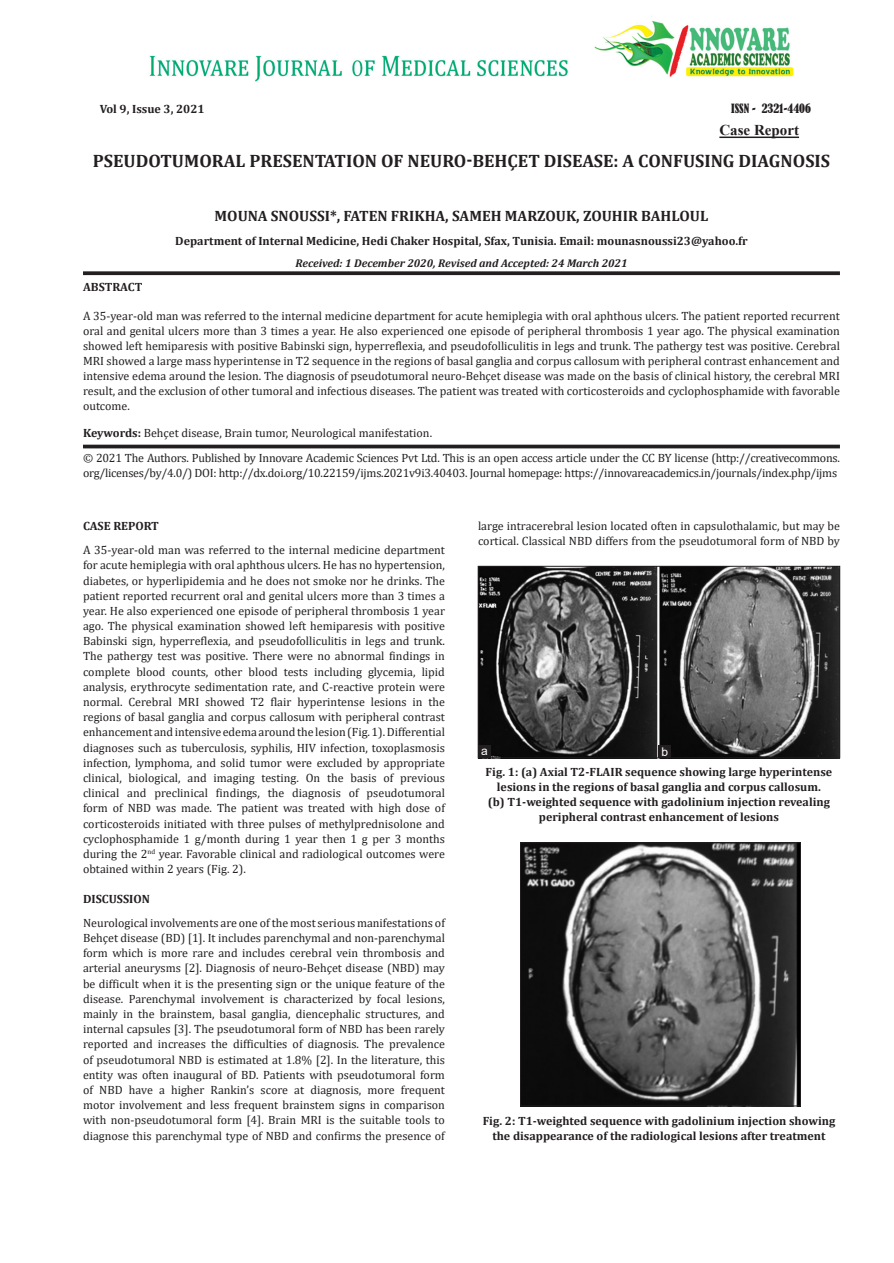
<style>
.page{position:relative;width:894px;height:1263px;background:#fff}
.page>*{position:absolute;margin:0;border:0;box-sizing:border-box;transform-origin:0 0}
.AT{font:700 18px "Cambria";color:#231f20}
.AU{font:700 15px "Cambria";color:#231f20}
.AH{font:700 15px "Times New Roman";color:#231f20}
.TX{font:12px/15.1px "Cambria";letter-spacing:-.02em;color:#231f20;text-align:justify}
.ABS{font:12px/15px "Cambria";color:#231f20;text-align:justify}
.FGC{font:700 12px/15px "Cambria";color:#231f20;text-align:center}
.TX-2{font:12px/15px "Cambria";color:#231f20}
.AFF{font:700 12px "Cambria";color:#231f20}
.KWD{font:12px "Cambria";color:#231f20}
.t1{font:condensed 12px "Bernard";color:#231f20}
.ABSH{font:700 12px "Cambria";color:#231f20}
.LABEL{font:12px "Arial";color:#fff}
.HIS{font:italic 700 11.25px "Cambria";color:#231f20}
.s1{font-weight:700}
</style>
<div class="page">
<img style="left:149px;top:16px;width:645px;height:66px">
<svg style="left:83px;top:271px;width:756px;height:4px;background:#363233"></svg>
<hr style="left:83px;top:445px;width:756px;height:3px;background:#231f20">
<hr style="left:719px;top:137px;width:79px;height:1px;background:#231f20">
<img style="left:522px;top:844px;width:276px;height:260px">
<div style="left:520px;top:842px;width:280px;height:264px;border:1px solid #231f20"></div>
<img style="left:480px;top:568px;width:357px;height:188px">
<div style="left:478px;top:566px;width:361px;height:192px;border:1px solid #231f20"></div>
<div style="left:658px;top:745px;width:12px;height:13px;background:#231f20"></div>
<div style="left:478px;top:745px;width:12px;height:13px;background:#231f20"></div>
<p class="FGC" style="left:100px;top:101px;width:106px">Vol 9, Issue 3, 2021</p>
<p class="t1" style="left:731px;top:102px;width:81px">ISSN - 2321-4406</p>
<p class="AT" style="left:93px;top:148px;width:738px">PSEUDOTUMORAL PRESENTATION OF NEURO-BEHÇET DISEASE: A CONFUSING DIAGNOSIS</p>
<p class="AU" style="left:214px;top:205px;width:495px">MOUNA SNOUSSI*, FATEN FRIKHA, SAMEH MARZOUK, ZOUHIR BAHLOUL</p>
<p class="AFF" style="left:175px;top:232px;width:573px">Department of Internal Medicine, Hedi Chaker Hospital, Sfax, Tunisia. Email: mounasnoussi23@yahoo.fr</p>
<p class="HIS" style="left:295px;top:255px;width:333px">Received: 1 December 2020, Revised and Accepted: 24 March 2021</p>
<p class="ABSH" style="left:83px;top:278px;width:61px">ABSTRACT</p>
<p class="ABS" style="left:83px;top:308px;width:758px">A 35-year-old man was referred to the internal medicine department for acute hemiplegia with oral aphthous ulcers. The patient reported recurrent oral and genital ulcers more than 3 times a year. He also experienced one episode of peripheral thrombosis 1 year ago. The physical examination showed left hemiparesis with positive Babinski sign, hyperreflexia, and pseudofolliculitis in legs and trunk. The pathergy test was positive. Cerebral MRI showed a large mass hyperintense in T2 sequence in the regions of basal ganglia and corpus callosum with peripheral contrast enhancement and intensive edema around the lesion. The diagnosis of pseudotumoral neuro-Behçet disease was made on the basis of clinical history, the cerebral MRI result, and the exclusion of other tumoral and infectious diseases. The patient was treated with corticosteroids and cyclophosphamide with favorable outcome.</p>
<p class="KWD" style="left:83px;top:426px;width:350px"><span class="s1">Keywords:</span> Behçet disease, Brain tumor, Neurological manifestation.</p>
<p class="AH" style="left:719px;top:119px;width:81px">Case Report</p>
<p class="TX" style="left:83px;top:450px;width:758px">© 2021 The Authors. Published by Innovare Academic Sciences Pvt Ltd. This is an open access article under the CC BY license (http://creativecommons. org/licenses/by/4.0/) DOI: http://dx.doi.org/10.22159/ijms.2021v9i3.40403. Journal homepage: https://innovareacademics.in/journals/index.php/ijms</p>
<h1 class="FGC" style="left:83px;top:518px;width:77px">CASE REPORT</h1>
<p class="TX" style="left:83px;top:542px;width:363px">A 35-year-old man was referred to the internal medicine department for acute hemiplegia with oral aphthous ulcers. He has no hypertension, diabetes, or hyperlipidemia and he does not smoke nor he drinks. The patient reported recurrent oral and genital ulcers more than 3 times a year. He also experienced one episode of peripheral thrombosis 1 year ago. The physical examination showed left hemiparesis with positive Babinski sign, hyperreflexia, and pseudofolliculitis in legs and trunk.<br>The pathergy test was positive. There were no abnormal findings in complete blood counts, other blood tests including glycemia, lipid analysis, erythrocyte sedimentation rate, and C-reactive protein were normal. Cerebral MRI showed T2 flair hyperintense lesions in the regions of basal ganglia and corpus callosum with peripheral contrast enhancement and intensive edema around the lesion (Fig.1). Differential diagnoses such as tuberculosis, syphilis, HIV infection, toxoplasmosis infection, lymphoma, and solid tumor were excluded by appropriate clinical, biological, and imaging testing. On the basis of previous clinical and preclinical findings, the diagnosis of pseudotumoral form of NBD was made. The patient was treated with high dose of corticosteroids initiated with three pulses of methylprednisolone and cyclophosphamide 1 g/month during 1 year then 1 g per 3 months during the 2<sup>nd</sup> year. Favorable clinical and radiological outcomes were obtained within 2 years (Fig. 2).</p>
<h1 class="FGC" style="left:83px;top:890px;width:68px">DISCUSSION</h1>
<p class="TX" style="left:83px;top:915px;width:363px">Neurological involvements are one of the most serious manifestations of Behçet disease (BD) [1]. It includes parenchymal and non-parenchymal form which is more rare and includes cerebral vein thrombosis and arterial aneurysms [2]. Diagnosis of neuro-Behçet disease (NBD) may be difficult when it is the presenting sign or the unique feature of the disease. Parenchymal involvement is characterized by focal lesions, mainly in the brainstem, basal ganglia, diencephalic structures, and internal capsules [3]. The pseudotumoral form of NBD has been rarely reported and increases the difficulties of diagnosis. The prevalence of pseudotumoral NBD is estimated at 1.8% [2]. In the literature, this entity was often inaugural of BD. Patients with pseudotumoral form of NBD have a higher Rankin’s score at diagnosis, more frequent motor involvement and less frequent brainstem signs in comparison with non-pseudotumoral form [4]. Brain MRI is the suitable tools to diagnose this parenchymal type of NBD and confirms the presence of</p>
<p class="TX-2" style="left:478px;top:518px;width:363px">large intracerebral lesion located often in capsulothalamic, but may be cortical. Classical NBD differs from the pseudotumoral form of NBD by</p>
<p class="LABEL" style="left:481px;top:742px;width:8px">a</p>
<p class="LABEL" style="left:661px;top:743px;width:8px">b</p>
<p class="FGC" style="left:485px;top:764px;width:348px">Fig. 1: (a) Axial T2-FLAIR sequence showing large hyperintense lesions in the regions of basal ganglia and corpus callosum.<br>(b) T1-weighted sequence with gadolinium injection revealing peripheral contrast enhancement of lesions</p>
<p class="FGC" style="left:482px;top:1112px;width:354px">Fig. 2: T1-weighted sequence with gadolinium injection showing the disappearance of the radiological lesions after treatment</p>
</div>
